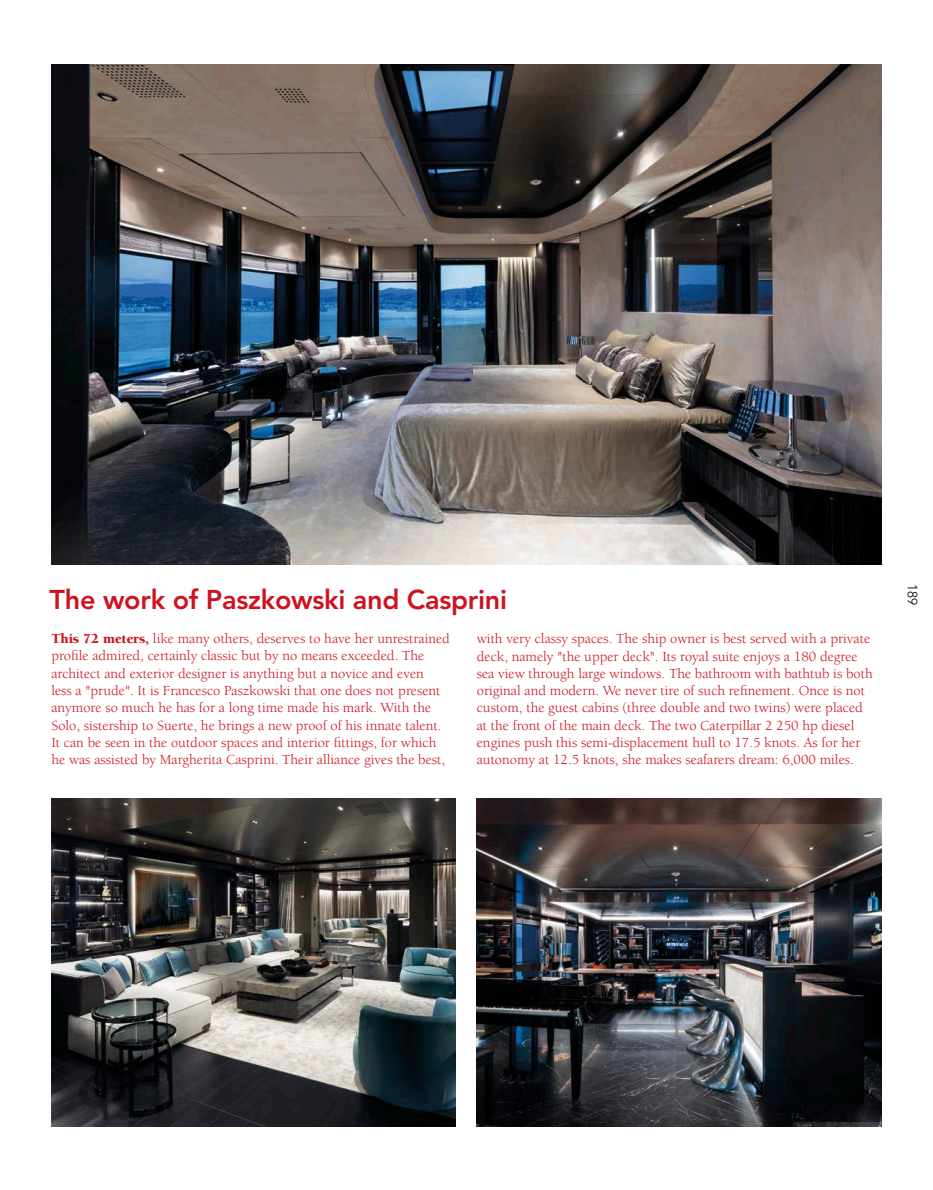
<style>
.page{position:relative;width:933px;height:1190px;background:#fff}
.page>*{position:absolute;margin:0;border:0;box-sizing:border-box;transform-origin:0 0}
.t1{font:800 26.95px "Avenir";letter-spacing:-.01em;color:#cc131f}
.t2{font:14.17px/17.3px "Berkeley";color:#cc131f}
.t3{font:300 13.47px "Avenir";color:#000}
.s1{font-weight:900}
</style>
<div class="page">
<img style="left:51px;top:64px;width:830px;height:500px">
<img style="left:51px;top:798px;width:404px;height:328px">
<img style="left:477px;top:798px;width:404px;height:328px">
<h1 class="t1" style="left:50px;top:583px;width:459px">The work of Paszkowski and Casprini</h1>
<p class="t3" style="left:920px;top:584px;width:23px;rotate:90deg">189</p>
<p class="t2" style="left:51px;top:630px;width:400px"><span class="s1">This 72 meters,</span> like many others, deserves to have her unrestrained profile admired, certainly classic but by no means exceeded. The architect and exterior designer is anything but a novice and even<br>less a "prude". It is Francesco Paszkowski that one does not present anymore so much he has for a long time made his mark. With the Solo, sistership to Suerte, he brings a new proof of his innate talent.<br>It can be seen in the outdoor spaces and interior fittings, for which he was assisted by Margherita Casprini. Their alliance gives the best,</p>
<p class="t2" style="left:477px;top:630px;width:397px">with very classy spaces. The ship owner is best served with a private deck, namely "the upper deck". Its royal suite enjoys a 180 degree sea view through large windows. The bathroom with bathtub is both original and modern. We never tire of such refinement. Once is not custom, the guest cabins (three double and two twins) were placed at the front of the main deck. The two Caterpillar 2 250 hp diesel engines push this semi-displacement hull to 17.5 knots. As for her autonomy at 12.5 knots, she makes seafarers dream: 6,000 miles.</p>
</div>
